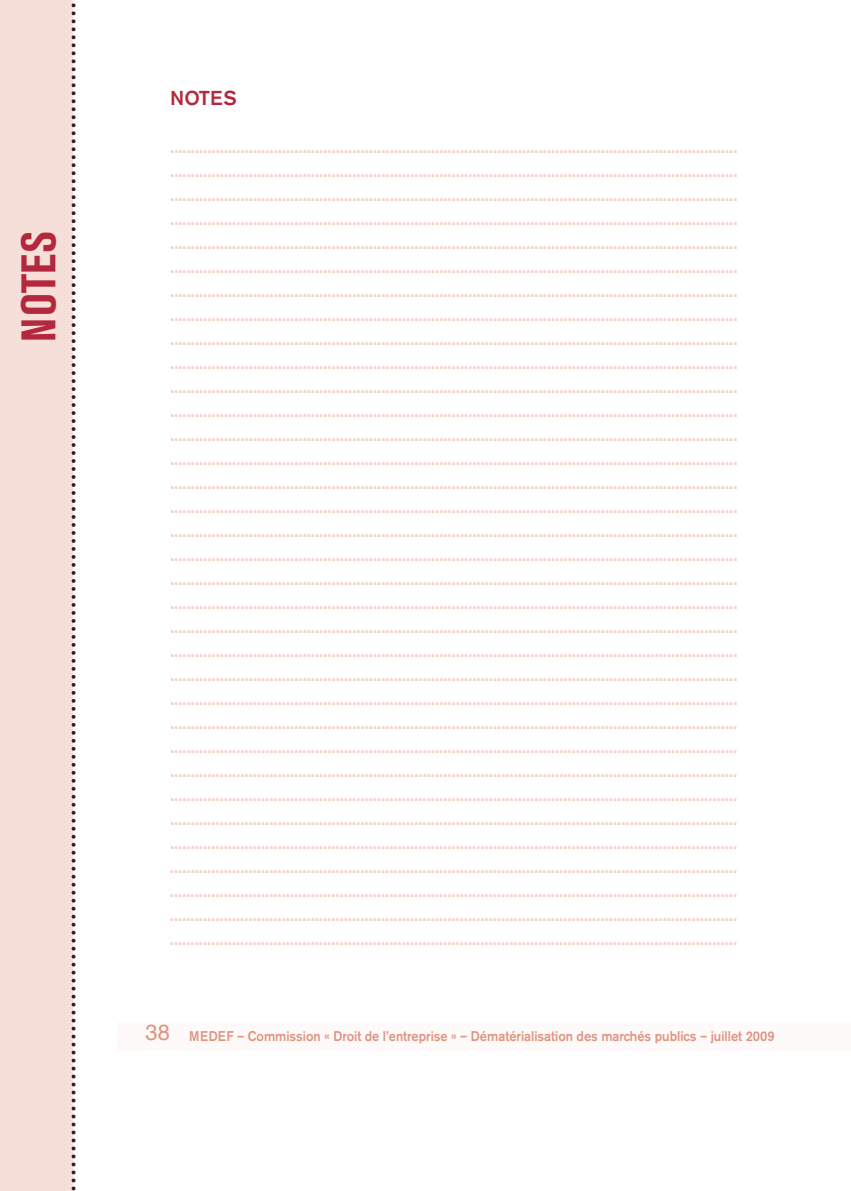
<style>
.page{position:relative;width:851px;height:1191px;background:#fff}
.page>*{position:absolute;margin:0;border:0;box-sizing:border-box;transform-origin:0 0}
.t1{font:700 condensed 48px "Akzidenz Grotesk BE";letter-spacing:.02em;color:#b3283c}
.t2{font:500 20px/24px "Akzidenz Grotesk BE";color:#f3d4cd;text-align:justify}
.t3{font:500 20px "Akzidenz Grotesk BE";color:#b3283c}
.t4{font:500 14px "Akzidenz Grotesk BE";color:#e09481;scale:.92 1}
.s1{font-family:"Helvetica";font-weight:400;font-size:22px}
</style>
<div class="page">
<div style="left:0;top:0;width:73px;height:1191px;background:#f6dfd9"></div>
<div style="left:117px;top:1022px;width:733px;height:28px;background:#fdfaf9"></div>
<svg style="left:72px;top:3px;width:4px;height:1188px"></svg>
<h1 class="t1" style="left:22px;top:342px;width:113px;rotate:-90deg">NOTES</h1>
<p class="t3" style="left:170px;top:91px;width:68px">NOTES</p>
<p class="t2" style="left:170px;top:135px;width:569px">......................................................................................................................................... ......................................................................................................................................... ......................................................................................................................................... ......................................................................................................................................... ......................................................................................................................................... ......................................................................................................................................... ......................................................................................................................................... ......................................................................................................................................... ......................................................................................................................................... ......................................................................................................................................... ......................................................................................................................................... ......................................................................................................................................... ......................................................................................................................................... ......................................................................................................................................... ......................................................................................................................................... ......................................................................................................................................... ......................................................................................................................................... ......................................................................................................................................... ......................................................................................................................................... ......................................................................................................................................... ......................................................................................................................................... ......................................................................................................................................... ......................................................................................................................................... ......................................................................................................................................... ......................................................................................................................................... ......................................................................................................................................... ......................................................................................................................................... ......................................................................................................................................... ......................................................................................................................................... ......................................................................................................................................... ......................................................................................................................................... ......................................................................................................................................... ......................................................................................................................................... .........................................................................................................................................</p>
<p class="t4" style="left:145px;top:1030px;width:685px"><span class="s1">38</span> MEDEF – Commission « Droit de l’entreprise » – Dématérialisation des marchés publics – juillet 2009</p>
</div>
